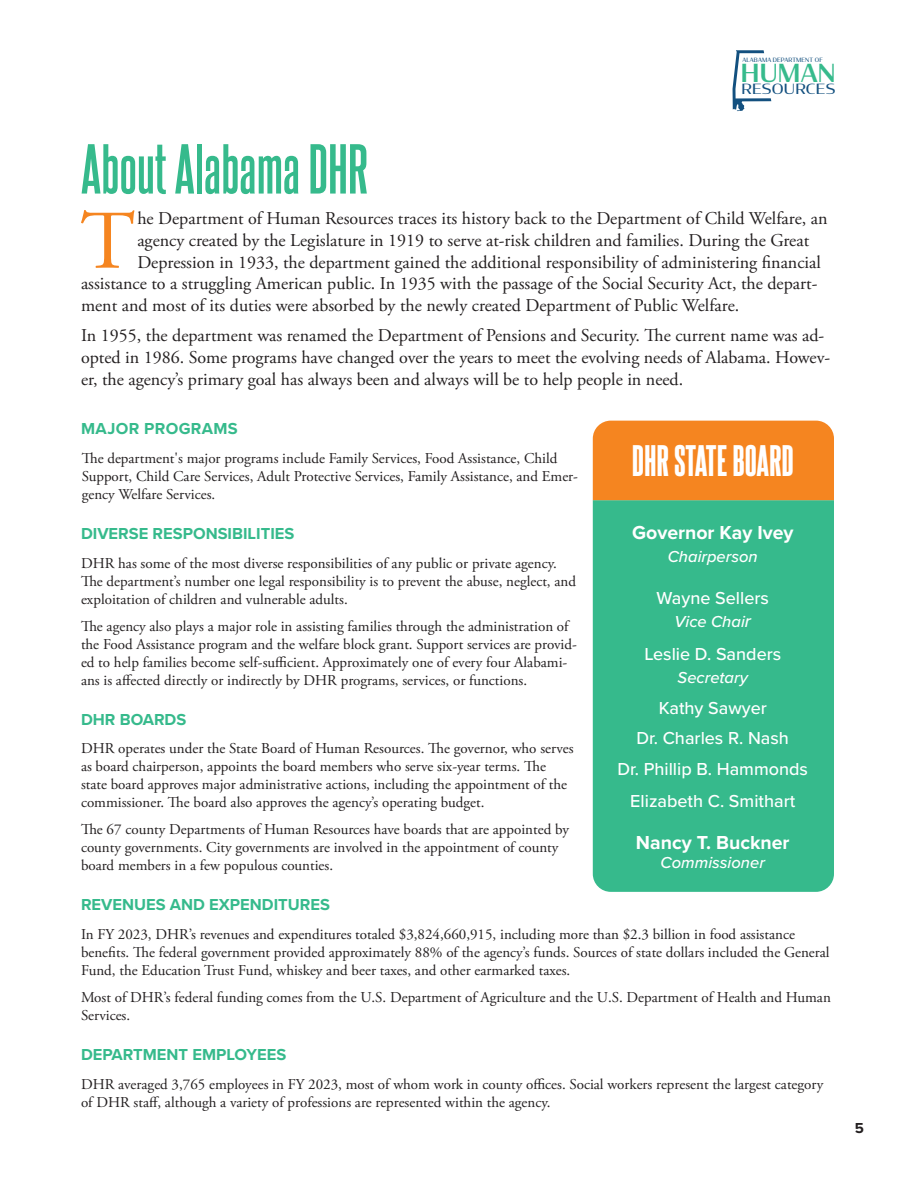
<style>
.page{position:relative;width:918px;height:1188px;background:#fff}
.page>*{position:absolute;margin:0;border:0;box-sizing:border-box;transform-origin:0 0}
.Emphasis_Paragraph{font:83.1px "Adobe Garamond Pro";color:#f58520}
.Main_Header{font:700 60px "Steelfish Rg";color:#36ba8c}
.Topic_Heading{font:37.5px "Steelfish Eb";color:#fff}
.t1{font:500 24.75px "Condor";letter-spacing:.01em;color:#36ba8c}
.t2{font:700 19.5px "Proxima Nova";color:#fff}
.Emphasis_Paragraph-2{font:18px/21.6px "Adobe Garamond Pro";color:#231f20}
.t3{font:500 18px "Proxima Nova";color:#fff}
.Topic_Heading-2{font:700 16.5px "Proxima Nova";color:#36ba8c}
.t4{font:italic 500 16.5px "Proxima Nova";color:#fff}
.Topic_Heading-3{font:700 16.5px "Proxima Nova";letter-spacing:.02em;color:#36ba8c}
.Body_No_Indent{font:15px/18px "Adobe Garamond Pro";color:#231f20}
.t5{font:700 15px "Proxima Nova";color:#231f20}
.t6{font:13.95px "Condor";letter-spacing:.01em;color:#13507f;scale:1.12 1}
.t7{font:5.85px "Condor";letter-spacing:.025em;color:#13507f}
.s1{font-size:18px}
</style>
<div class="page">
<svg style="left:733px;top:50px;width:38px;height:61px"></svg>
<div style="left:593px;top:500px;width:241px;height:392px;background:#36ba8c"></div>
<div style="left:593px;top:421px;width:241px;height:79px;background:#f58520"></div>
<p class="t7" style="left:743px;top:56px;width:82px">ALABAMA DEPARTMENT OF</p>
<h3 class="t1" style="left:741px;top:57px;width:96px">HUMAN</h3>
<p class="t6" style="left:741px;top:80px;width:85px">RESOURCES</p>
<p class="Main_Header" style="left:81px;top:126px;width:288px">About Alabama DHR</p>
<p class="Emphasis_Paragraph" style="left:80px;top:191px;width:56px">T</p>
<p class="Emphasis_Paragraph-2" style="left:137px;top:209px;width:692px">he Department of Human Resources traces its history back to the Department of Child Welfare, an</p>
<p class="Emphasis_Paragraph-2" style="left:137px;top:230px;width:673px">agency created by the Legislature in 1919 to serve at-risk children and families. During the Great</p>
<p class="Emphasis_Paragraph-2" style="left:137px;top:252px;width:685px">Depression in 1933, the department gained the additional responsibility of administering financial</p>
<p class="Emphasis_Paragraph-2" style="left:81px;top:273px;width:738px">assistance to a struggling American public. In 1935 with the passage of the Social Security Act, the depart-</p>
<p class="Emphasis_Paragraph-2" style="left:81px;top:295px;width:660px">ment and most of its duties were absorbed by the newly created Department of Public Welfare.</p>
<p class="Emphasis_Paragraph-2" style="left:81px;top:326px;width:751px">In 1955, the department was renamed the Department of Pensions and Security. The current name was ad&shy;opted in 1986. Some programs have changed over the years to meet the evolving needs of Alabama. Howev&shy;er, the agency’s primary goal has always been and always will be to help people in need.</p>
<p class="Topic_Heading-3" style="left:81px;top:416px;width:158px">MAJOR PROGRAMS</p>
<p class="Body_No_Indent" style="left:82px;top:449px;width:498px">The department's major programs include Family Services, Food Assistance, Child<br>Support, Child Care Services, Adult Protective Services, Family Assistance, and Emer&shy;gency Welfare Services.</p>
<p class="Topic_Heading-2" style="left:81px;top:521px;width:215px">DIVERSE RESPONSIBILITIES</p>
<p class="Body_No_Indent" style="left:81px;top:554px;width:497px">DHR has some of the most diverse responsibilities of any public or private agency.<br>The department’s number one legal responsibility is to prevent the abuse, neglect, and exploitation of children and vulnerable adults.</p>
<p class="Body_No_Indent" style="left:81px;top:617px;width:497px">The agency also plays a major role in assisting families through the administration of the Food Assistance program and the welfare block grant. Support services are provid&shy;ed to help families become self-sufficient. Approximately one of every four Alabami&shy;ans is affected directly or indirectly by DHR programs, services, or functions.</p>
<p class="Topic_Heading-2" style="left:81px;top:707px;width:107px">DHR BOARDS</p>
<p class="Body_No_Indent" style="left:81px;top:739px;width:494px">DHR operates under the State Board of Human Resources. The governor, who serves as board chairperson, appoints the board members who serve six-year terms. The state board approves major administrative actions, including the appointment of the commissioner. The board also approves the agency’s operating budget.</p>
<p class="Body_No_Indent" style="left:81px;top:820px;width:490px">The 67 county Departments of Human Resources have boards that are appointed by county governments. City governments are involved in the appointment of county board members in a few populous counties.</p>
<p class="Topic_Heading-2" style="left:81px;top:892px;width:251px">REVENUES AND EXPENDITURES</p>
<p class="Topic_Heading" style="left:632px;top:434px;width:164px">DHR STATE BOARD</p>
<p class="t2" style="left:632px;top:518px;width:163px">Governor Kay Ivey</p>
<p class="t4" style="left:668px;top:545px;width:92px">Chairperson</p>
<p class="t3" style="left:657px;top:584px;width:114px">Wayne Sellers</p>
<p class="t4" style="left:675px;top:609px;width:78px">Vice Chai<span class="s1">r</span></p>
<p class="t3" style="left:644px;top:640px;width:138px">Leslie D. Sanders</p>
<p class="t4" style="left:678px;top:665px;width:72px">Secretary</p>
<p class="t3" style="left:659px;top:694px;width:110px">Kathy Sawyer</p>
<p class="t3" style="left:637px;top:725px;width:154px">Dr. Charles R. Nash</p>
<p class="t3" style="left:618px;top:755px;width:192px">Dr. Phillip B. Hammonds</p>
<p class="t3" style="left:630px;top:788px;width:167px">Elizabeth C. Smithart</p>
<p class="t2" style="left:636px;top:828px;width:155px">Nancy T. Buckner</p>
<p class="t4" style="left:661px;top:851px;width:106px">Commissioner</p>
<p class="Body_No_Indent" style="left:81px;top:926px;width:750px">In FY 2023, DHR’s revenues and expenditures totaled $3,824,660,915, including more than $2.3 billion in food assistance benefits. The federal government provided approximately 88% of the agency’s funds. Sources of state dollars included the General<br>Fund, the Education Trust Fund, whiskey and beer taxes, and other earmarked taxes.</p>
<p class="Body_No_Indent" style="left:81px;top:989px;width:751px">Most of DHR’s federal funding comes from the U.S. Department of Agriculture and the U.S. Department of Health and Human<br>Services.</p>
<p class="Topic_Heading-2" style="left:81px;top:1042px;width:207px">DEPARTMENT EMPLOYEES</p>
<p class="Body_No_Indent" style="left:81px;top:1076px;width:744px">DHR averaged 3,765 employees in FY 2023, most of whom work in county offices. Social workers represent the largest category of DHR staff, although a variety of professions are represented within the agency.</p>
<p class="t5" style="left:855px;top:1117px;width:11px">5</p>
</div>
